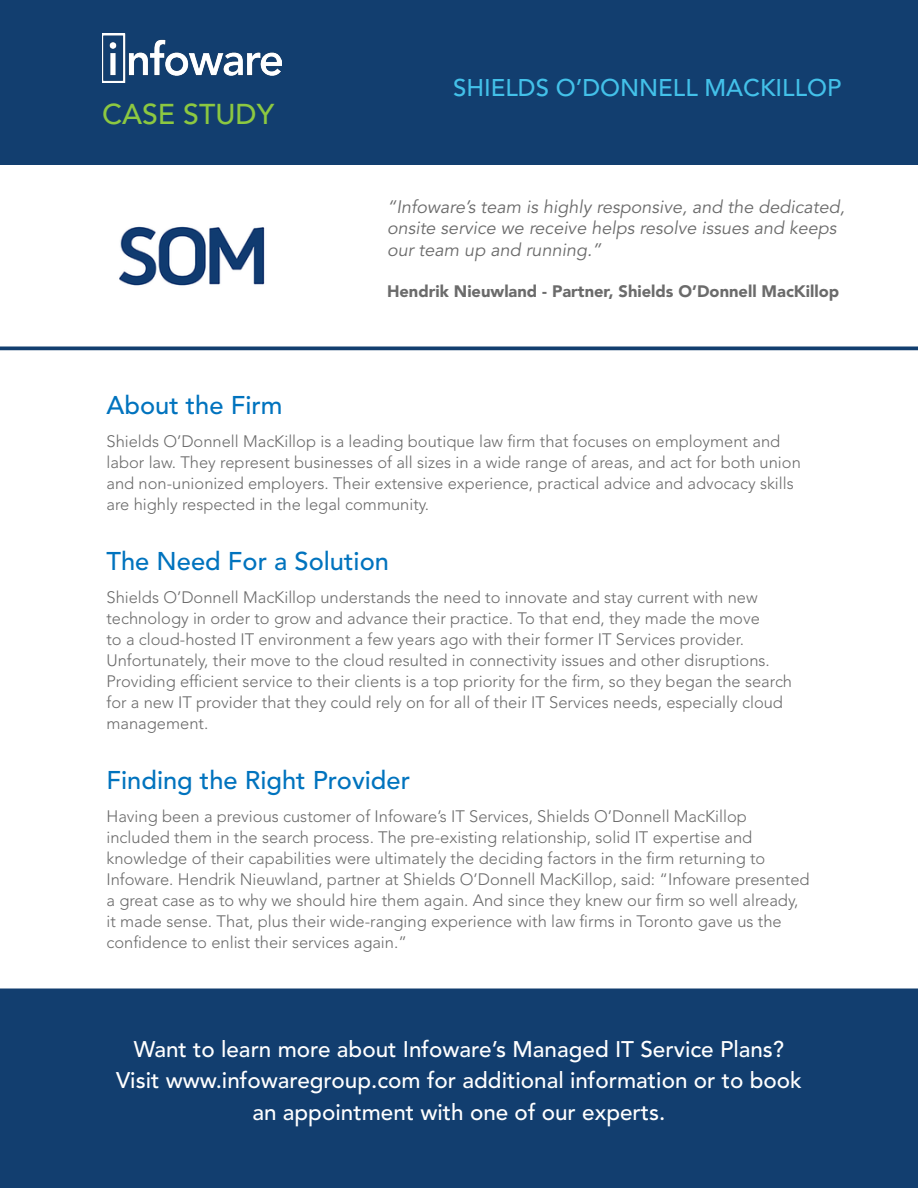
<style>
.page{position:relative;width:918px;height:1188px;background:#fff}
.page>*{position:absolute;margin:0;border:0;box-sizing:border-box;transform-origin:0 0}
.t1{font:500 28.5px "Avenir LT Std";color:#8cc841}
.Headers{font:500 25.5px "Avenir LT Std";color:#0073be}
.t2{font:500 24px "Avenir LT Std";color:#43c1e9}
.t3{font:500 22.5px/31.5px "Avenir LT Std";color:#fff;text-align:center}
.t4{font:italic 18px/21.6px "Avenir LT Std";color:#6b6b6b}
.Body_Copy{font:300 16.5px/21px "Avenir LT Std";color:#6b6b6b}
.t5{font:900 16.5px "Avenir LT Std";color:#6b6b6b}
</style>
<div class="page">
<div style="left:1px;top:1px;width:916px;height:163px;background:#123e6f"></div>
<div style="left:0;top:0;width:918px;height:165px;border:2px solid #123e6f"></div>
<svg style="left:0;top:346px;width:918px;height:4px;background:#2f5680"></svg>
<div style="left:1px;top:989px;width:916px;height:198px;background:#123e6f"></div>
<div style="left:0;top:988px;width:918px;height:200px;border:2px solid #123e6f"></div>
<img style="left:102px;top:33px;width:179px;height:49px">
<img style="left:119px;top:226px;width:146px;height:60px">
<p class="t1" style="left:102px;top:97px;width:174px">CASE STUDY</p>
<p class="t2" style="left:453px;top:74px;width:390px">SHIELDS O’DONNELL MACKILLOP</p>
<p class="t4" style="left:387px;top:196px;width:459px">“Infoware’s team is highly responsive, and the dedicated, onsite service we receive helps resolve issues and keeps our team up and running.”</p>
<p class="t5" style="left:387px;top:282px;width:454px">Hendrik Nieuwland - Partner, Shields O’Donnell MacKillop</p>
<p class="Headers" style="left:106px;top:390px;width:178px">About the Firm</p>
<p class="Body_Copy" style="left:106px;top:431px;width:696px">Shields O’Donnell MacKillop is a leading boutique law firm that focuses on employment and labor law. They represent businesses of all sizes in a wide range of areas, and act for both union and non-unionized employers. Their extensive experience, practical advice and advocacy skills are highly respected in the legal community.</p>
<p class="Headers" style="left:106px;top:546px;width:284px">The Need For a Solution</p>
<p class="Body_Copy" style="left:106px;top:587px;width:687px">Shields O’Donnell MacKillop understands the need to innovate and stay current with new technology in order to grow and advance their practice. To that end, they made the move<br>to a cloud-hosted IT environment a few years ago with their former IT Services provider.<br>Unfortunately, their move to the cloud resulted in connectivity issues and other disruptions.<br>Providing efficient service to their clients is a top priority for the firm, so they began the search for a new IT provider that they could rely on for all of their IT Services needs, especially cloud management.</p>
<p class="Headers" style="left:106px;top:765px;width:305px">Finding the Right Provider</p>
<p class="Body_Copy" style="left:106px;top:806px;width:705px">Having been a previous customer of Infoware’s IT Services, Shields O’Donnell MacKillop included them in the search process. The pre-existing relationship, solid IT expertise and knowledge of their capabilities were ultimately the deciding factors in the firm returning to Infoware. Hendrik Nieuwland, partner at Shields O’Donnell MacKillop, said: “Infoware presented a great case as to why we should hire them again. And since they knew our firm so well already, it made sense. That, plus their wide-ranging experience with law firms in Toronto gave us the confidence to enlist their services again.”</p>
<p class="t3" style="left:116px;top:1034px;width:687px">Want to learn more about Infoware’s Managed IT Service Plans?<br>Visit www.infowaregroup.com for additional information or to book an appointment with one of our experts.</p>
</div>
